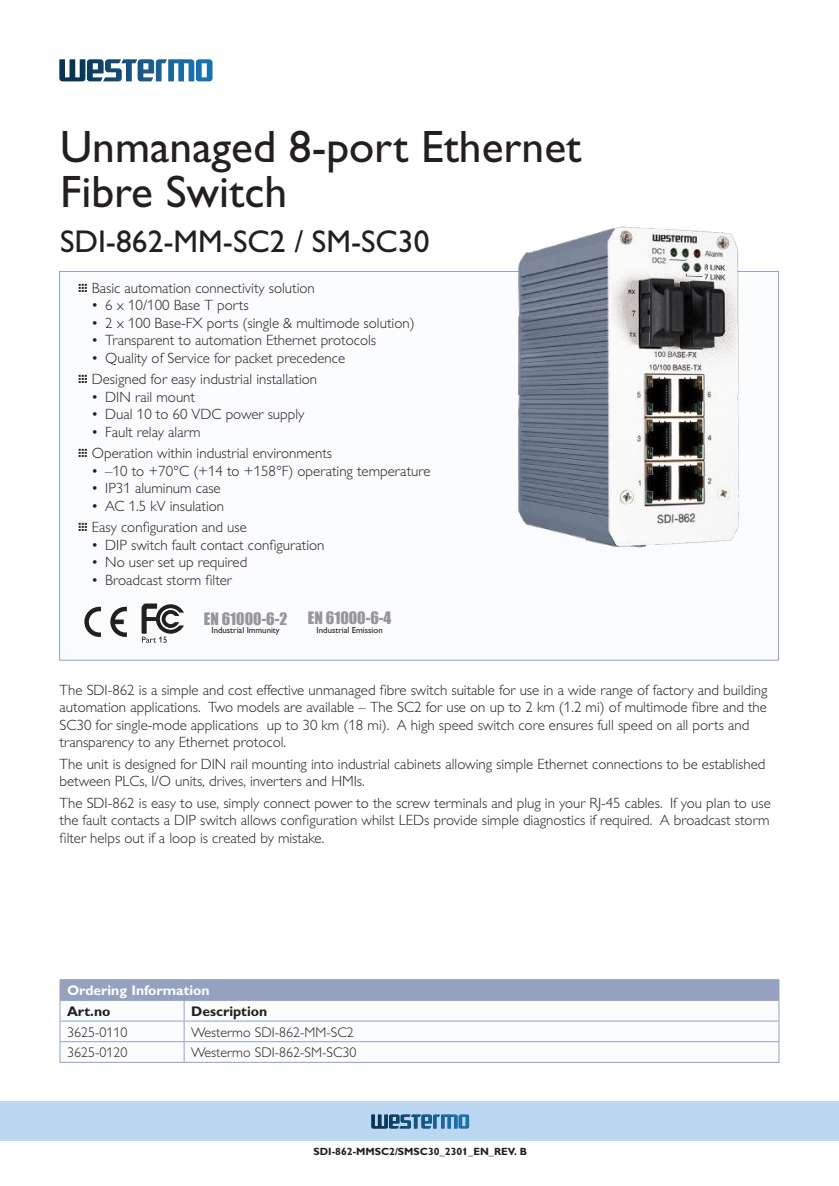
<style>
.page{position:relative;width:839px;height:1186px;background:#fff}
.page>*{position:absolute;margin:0;border:0;box-sizing:border-box;transform-origin:0 0}
.t1{font:45.5px/45.5px "Gill Alt One Mod";color:#241f1f}
.t2{font:31.5px "Gill Alt One Mod";color:#241f1f}
.t3{font:15.75px "Impact";color:#969698}
.t4{font:300 14.88px/17.5px "Gill Alt One Mod";color:#241f1f}
.t5{font:300 14px "Gill Alt One Mod";color:#241f1f}
.t6{font:700 14px "Gill Alt One Mod";color:#fff}
.t7{font:700 14px "Gill Alt One Mod";color:#241f1f}
.t8{font:700 10.5px "Gill Alt One Mod";color:#241f1f}
.t9{font:8.75px "Gill Alt One Mod";color:#241f1f}
.s1{font-weight:400}
</style>
<div class="page">
<div style="left:0;top:1101px;width:838px;height:40px;background:#bbd7f1"></div>
<svg style="left:371px;top:1114px;width:98px;height:14px"></svg>
<svg style="left:60px;top:60px;width:152px;height:21px"></svg>
<div style="left:59px;top:271px;width:719px;height:389px;background:#fafcfe;border:1px solid #94a2bf"></div>
<div style="left:60px;top:979px;width:718px;height:21px;background:#94a2bf"></div>
<svg style="left:61px;top:1001px;width:717px;height:61px"></svg>
<hr style="left:184px;top:979px;width:595px;height:1px;background:#94a2bf">
<hr style="left:60px;top:1000px;width:124px;height:1px;background:#94a2bf">
<hr style="left:184px;top:1000px;width:595px;height:1px;background:#94a2bf">
<hr style="left:60px;top:1020px;width:124px;height:1px;background:#94a2bf">
<hr style="left:184px;top:1020px;width:595px;height:1px;background:#94a2bf">
<hr style="left:60px;top:1041px;width:124px;height:1px;background:#94a2bf">
<svg style="left:60px;top:1001px;width:1px;height:61px"></svg>
<hr style="left:184px;top:1041px;width:595px;height:1px;background:#94a2bf">
<svg style="left:184px;top:1000px;width:1px;height:62px"></svg>
<svg style="left:778px;top:980px;width:1px;height:82px"></svg>
<hr style="left:60px;top:1062px;width:124px;height:1px;background:#94a2bf">
<hr style="left:184px;top:1062px;width:595px;height:1px;background:#94a2bf">
<svg style="left:84px;top:607px;width:17px;height:30px"></svg>
<svg style="left:110px;top:607px;width:17px;height:30px"></svg>
<svg style="left:141px;top:603px;width:43px;height:39px"></svg>
<img style="left:488px;top:226px;width:277px;height:322px">
<h1 class="t1" style="left:60px;top:124px;width:522px">Unmanaged 8-port Ethernet<br>Fibre Switch</h1>
<h2 class="t2" style="left:60px;top:224px;width:371px">SDI-862-MM-SC2 / SM-SC30</h2>
<p class="t4" style="left:78px;top:279px;width:238px"><span class="s1">…</span> Basic automation connectivity solution</p>
<p class="t4" style="left:91px;top:297px;width:159px">• 6 x 10/100 Base T ports</p>
<p class="t4" style="left:91px;top:314px;width:325px">• 2 x 100 Base-FX ports (single &amp; multimode solution)</p>
<p class="t4" style="left:91px;top:332px;width:286px">• Transparent to automation Ethernet protocols</p>
<p class="t4" style="left:78px;top:347px;width:269px;line-height:21.5px;text-indent:13px">• Quality of Service for packet precedence <span class="s1">…</span> Designed for easy industrial installation</p>
<p class="t4" style="left:91px;top:388px;width:105px">• DIN rail mount</p>
<p class="t4" style="left:91px;top:406px;width:214px">• Dual 10 to 60 VDC power supply</p>
<p class="t4" style="left:78px;top:421px;width:256px;line-height:21.5px;text-indent:13px">• Fault relay alarm<br><span class="s1">…</span> Operation within industrial environments</p>
<p class="t4" style="left:91px;top:462px;width:340px">• –10 to +70°C (+14 to +158°F) operating temperature</p>
<p class="t4" style="left:91px;top:480px;width:131px">• IP31 aluminum case</p>
<p class="t4" style="left:78px;top:495px;width:171px;line-height:21.5px;text-indent:13px">• AC 1.5 kV insulation<br><span class="s1">…</span> Easy configuration and use</p>
<p class="t4" style="left:91px;top:536px;width:235px">• DIP switch fault contact configuration</p>
<p class="t4" style="left:91px;top:553px;width:157px">• No user set up required</p>
<p class="t4" style="left:91px;top:571px;width:142px">• Broadcast storm filter</p>
<p class="t3" style="left:204px;top:606px;width:85px">EN 61000-6-2</p>
<p class="t9" style="left:211px;top:626px;width:70px">Industrial Immunity</p>
<p class="t3" style="left:308px;top:605px;width:85px">EN 61000-6-4</p>
<p class="t9" style="left:316px;top:625px;width:68px">Industrial Emission</p>
<p class="t4" style="left:60px;top:681px;width:709px">The SDI-862 is a simple and cost effective unmanaged fibre switch suitable for use in a wide range of factory and building automation applications. Two models are available – The SC2 for use on up to 2 km (1.2 mi) of multimode fibre and the SC30 for single-mode applications up to 30 km (18 mi). A high speed switch core ensures full speed on all ports and transparency to any Ethernet protocol.</p>
<p class="t4" style="left:60px;top:755px;width:707px">The unit is designed for DIN rail mounting into industrial cabinets allowing simple Ethernet connections to be established between PLCs, I/O units, drives, inverters and HMIs.</p>
<p class="t4" style="left:60px;top:794px;width:712px;text-align:justify">The SDI-862 is easy to use, simply connect power to the screw terminals and plug in your RJ-45 cables. If you plan to use the fault contacts a DIP switch allows configuration whilst LEDs provide simple diagnostics if required. A broadcast storm filter helps out if a loop is created by mistake.</p>
<p class="t6" style="left:67px;top:982px;width:144px">Ordering Information</p>
<p class="t7" style="left:67px;top:1003px;width:45px">Art.no</p>
<p class="t7" style="left:191px;top:1003px;width:78px">Description</p>
<p class="t5" style="left:67px;top:1024px;width:62px">3625-0110</p>
<p class="t5" style="left:191px;top:1024px;width:164px">Westermo SDI-862-MM-SC2</p>
<p class="t5" style="left:67px;top:1045px;width:62px">3625-0120</p>
<p class="t5" style="left:191px;top:1045px;width:167px">Westermo SDI-862-SM-SC30</p>
<p class="t8" style="left:313px;top:1146px;width:215px">SDI-862-MMSC2/SMSC30_2301_EN_REV. B</p>
</div>
